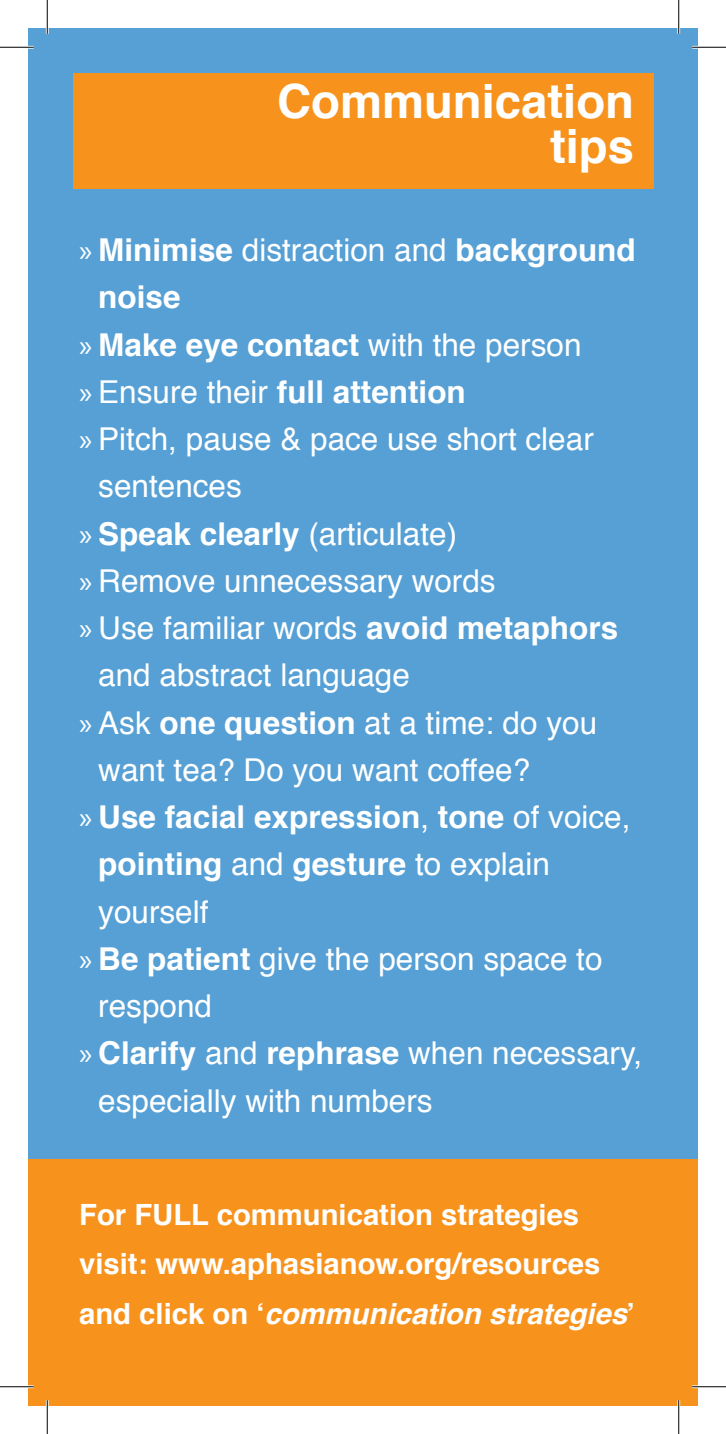
<style>
.page{position:relative;width:726px;height:1434px;background:#fff}
.page>*{position:absolute;margin:0;border:0;box-sizing:border-box;transform-origin:0 0}
.t1{font:700 47.25px/45px "Helvetica";color:#fff;text-align:right}
.t2{font:31.5px/47.2px "Helvetica";color:#fff}
.t3{font:700 31.5px/47.2px "Helvetica";color:#fff}
.t4{font:700 29.25px/49.5px "Helvetica";color:#fff}
.s1{font-family:"Myriad Pro";font-weight:400}
.s2{font-weight:400}
.s3{font-family:"Myriad Pro"}
.s4{font-weight:700}
.s5{font-style:italic}
</style>
<div class="page">
<div style="left:28px;top:28px;width:670px;height:1378px;background:#56a0d5"></div>
<div style="left:28px;top:1159px;width:670px;height:247px;background:#f7931d"></div>
<div style="left:73px;top:73px;width:580px;height:116px;background:#f7931d"></div>
<hr style="left:0;top:46px;width:34px;height:3px;background:#fff">
<hr style="left:692px;top:46px;width:34px;height:3px;background:#fff">
<hr style="left:0;top:1385px;width:34px;height:3px;background:#fff">
<hr style="left:692px;top:1385px;width:34px;height:3px;background:#fff">
<hr style="left:46px;top:0;width:3px;height:34px;background:#fff">
<hr style="left:46px;top:1400px;width:3px;height:34px;background:#fff">
<hr style="left:677px;top:0;width:3px;height:34px;background:#fff">
<hr style="left:677px;top:1400px;width:3px;height:34px;background:#fff">
<hr style="left:0;top:47px;width:34px;height:1px;background:#000">
<hr style="left:692px;top:47px;width:34px;height:1px;background:#000">
<hr style="left:0;top:1386px;width:34px;height:1px;background:#000">
<hr style="left:692px;top:1386px;width:34px;height:1px;background:#000">
<hr style="left:47px;top:0;width:1px;height:34px;background:#000">
<hr style="left:47px;top:1400px;width:1px;height:34px;background:#000">
<hr style="left:678px;top:0;width:1px;height:34px;background:#000">
<hr style="left:678px;top:1400px;width:1px;height:34px;background:#000">
<p class="t1" style="left:277px;top:79px;width:359px">Communication tips</p>
<p class="t3" style="left:98px;top:227px;width:539px;text-indent:-19px"><span class="s1">»</span> Minimise <span class="s2">distraction and</span> background noise</p>
<p class="t3" style="left:79px;top:321px;width:504px"><span class="s1">»</span> Make eye contact <span class="s2">with the person</span></p>
<p class="t3" style="left:79px;top:369px;width:388px"><span class="s1">»</span> <span class="s2">Ensure their</span> full attention</p>
<p class="t2" style="left:98px;top:416px;width:497px;text-indent:-19px"><span class="s3">»</span> Pitch, pause &amp; pace use short clear sentences</p>
<p class="t3" style="left:79px;top:510px;width:380px"><span class="s1">»</span> Speak clearly <span class="s2">(articulate)</span></p>
<p class="t2" style="left:79px;top:558px;width:418px"><span class="s3">»</span> Remove unnecessary words</p>
<p class="t2" style="left:98px;top:605px;width:521px;text-indent:-19px"><span class="s3">»</span> Use familiar words <span class="s4">avoid metaphors </span>and abstract language</p>
<p class="t2" style="left:98px;top:700px;width:500px;text-indent:-19px"><span class="s3">»</span> Ask <span class="s4">one question</span> at a time: do you want tea? Do you want coffee?</p>
<p class="t3" style="left:98px;top:794px;width:534px;text-indent:-19px"><span class="s1">»</span> Use facial expression<span class="s2">,</span> tone <span class="s2">of voice, </span>pointing <span class="s2">and</span> gesture <span class="s2">to explain yourself</span></p>
<p class="t2" style="left:98px;top:936px;width:506px;text-indent:-19px"><span class="s3">»</span> <span class="s4">Be patient</span> give the person space to respond</p>
<p class="t2" style="left:98px;top:1031px;width:545px;text-indent:-19px"><span class="s3">»</span> <span class="s4">Clarify</span> and <span class="s4">rephrase</span> when necessary, especially with numbers</p>
<p class="t4" style="left:79px;top:1190px;width:557px">For FULL communication strategies visit: www.aphasianow.org/resources and click on ‘<span class="s5">communication strategies</span>’</p>
</div>
